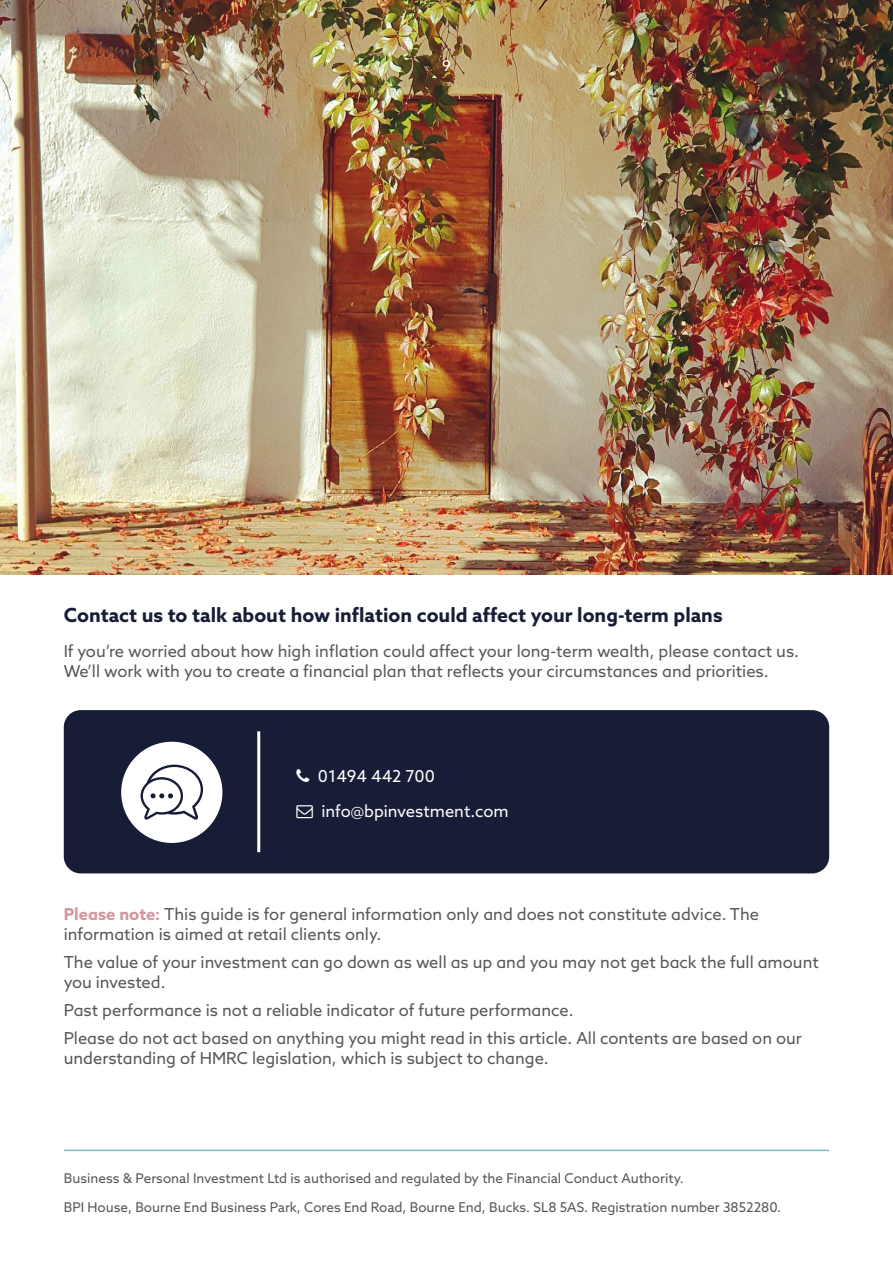
<style>
.page{position:relative;width:893px;height:1263px;background:#fff}
.page>*{position:absolute;margin:0;border:0;box-sizing:border-box;transform-origin:0 0}
.t1{font:700 19.5px "Azo Sans";color:#171d37}
.t2{font:16.5px/19.8px "Azo Sans";color:#575756}
.t3{font:16.5px "Azo Sans";color:#fff}
.t4{font:15px "Azo Sans";color:#fff}
.t5{font:13.5px/29px "Azo Sans";color:#575756}
.s1{font-weight:700;color:#d3969e}
</style>
<div class="page">
<img style="left:0;top:0;width:893px;height:574px">
<div style="left:64px;top:710px;width:765px;height:163px;background:#171d37;border-radius:17px"></div>
<hr style="left:257px;top:731px;width:3px;height:121px;background:#fff">
<div style="left:121px;top:742px;width:101px;height:101px;background:#fff;border-radius:50%"></div>
<svg style="left:141px;top:765px;width:62px;height:55px"></svg>
<hr style="left:64px;top:1150px;width:765px;height:1px;background:#6cc1b4">
<p class="t4" style="left:442px;top:56px;width:10px">9</p>
<p class="t1" style="left:64px;top:602px;width:660px">Contact us to talk about how inflation could affect your long-term plans</p>
<p class="t2" style="left:64px;top:641px;width:737px">If you’re worried about how high inflation could affect your long-term wealth, please contact us.<br>We’ll work with you to create a financial plan that reflects your circumstances and priorities.</p>
<p class="t3" style="left:318px;top:765px;width:119px">01494 442 700</p>
<p class="t3" style="left:321px;top:800px;width:189px">info@bpinvestment.com</p>
<p class="t2" style="left:64px;top:904px;width:697px"><span class="s1">Please note:</span> This guide is for general information only and does not constitute advice. The information is aimed at retail clients only.</p>
<p class="t2" style="left:64px;top:952px;width:757px">The value of your investment can go down as well as up and you may not get back the full amount you invested.</p>
<p class="t2" style="left:64px;top:996px;width:740px;line-height:28.3px">Past performance is not a reliable indicator of future performance.<br>Please do not act based on anything you might read in this article. All contents are based on our</p>
<p class="t2" style="left:64px;top:1048px;width:487px">understanding of HMRC legislation, which is subject to change.</p>
<p class="t5" style="left:64px;top:1163px;width:719px">Business &amp; Personal Investment Ltd is authorised and regulated by the Financial Conduct Authority.<br>BPI House, Bourne End Business Park, Cores End Road, Bourne End, Bucks. SL8 5AS. Registration number 3852280.</p>
</div>
